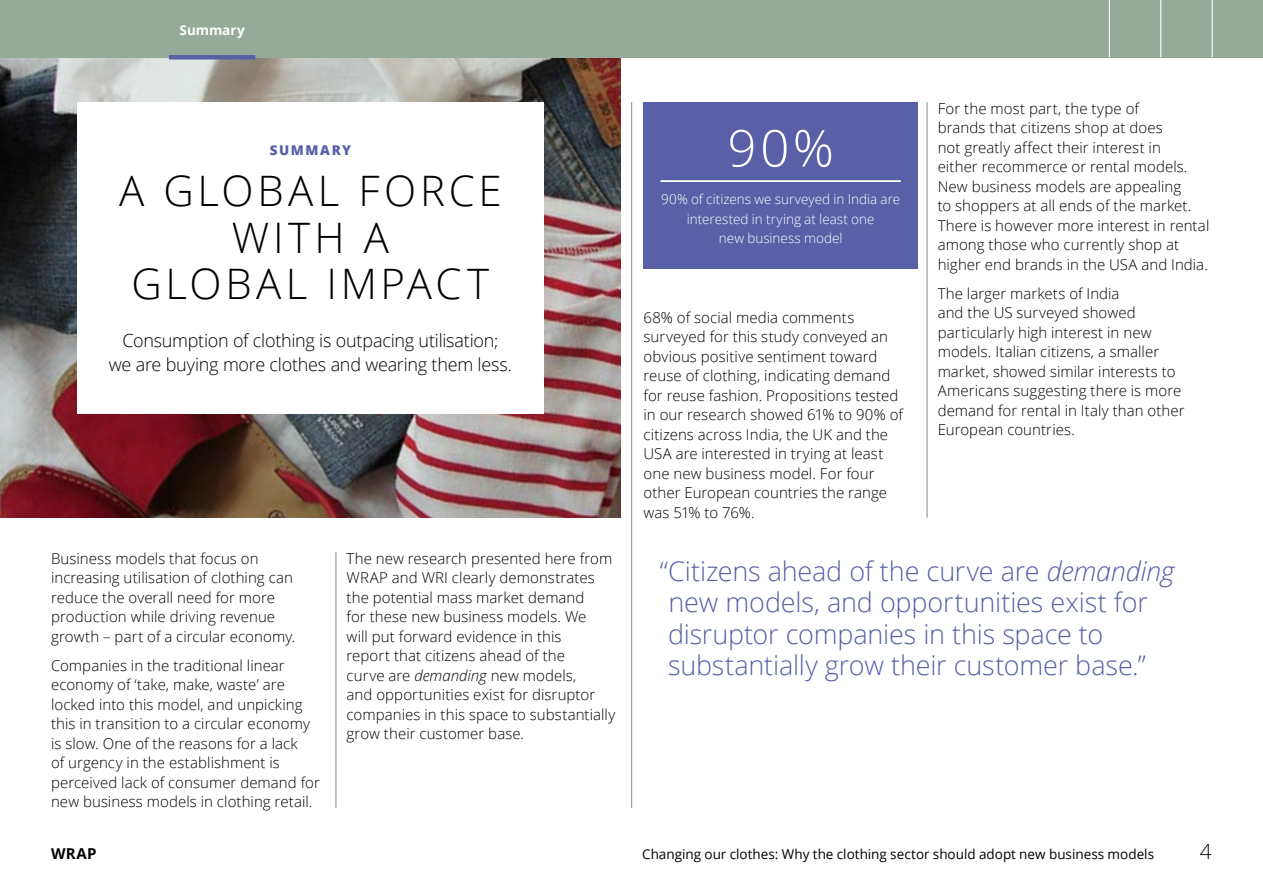
<style>
.page{position:relative;width:1263px;height:893px;background:#fff}
.page>*{position:absolute;margin:0;border:0;box-sizing:border-box;transform-origin:0 0}
.t1{font:300 51px "Open Sans";color:#fff}
.t2{font:300 42px/46.5px "Open Sans";letter-spacing:.09em;color:#000;text-align:center}
.t3{font:300 27px/31.5px "Open Sans";letter-spacing:-.005em;color:#5960a8}
.t4{font:300 21px "Open Sans";color:#000}
.t5{font:300 18px/24px "Open Sans";letter-spacing:-.015em;color:#000;text-align:center}
.t6{font:300 15px/19.5px "Open Sans";letter-spacing:.005em;color:#000}
.t7{font:700 15px "Open Sans";color:#000}
.t8{font:300 13.5px/19.5px "Open Sans";color:#fff;text-align:center}
.t9{font:13.5px "Open Sans";color:#000}
.t10{font:800 13.5px "Open Sans";letter-spacing:.12em;color:#5960a8}
.t11{font:700 13.5px "Open Sans";letter-spacing:-.005em;color:#fff}
.s1{font-style:italic}
</style>
<div class="page">
<img style="left:0;top:57px;width:621px;height:461px">
<div style="left:77px;top:102px;width:467px;height:311px;background:#fff"></div>
<hr style="left:927px;top:102px;width:1px;height:416px;background:#848b8c">
<hr style="left:631px;top:102px;width:1px;height:706px;background:#848b8c">
<hr style="left:336px;top:552px;width:1px;height:256px;background:#848b8c">
<div style="left:643px;top:102px;width:275px;height:167px;background:#5960a8"></div>
<hr style="left:660px;top:180px;width:241px;height:2px;background:#fff">
<div style="left:0;top:0;width:1263px;height:57px;background:#96aa99"></div>
<hr style="left:1160px;top:0;width:1px;height:57px;background:#fff">
<hr style="left:1211px;top:0;width:2px;height:57px;background:#fff">
<hr style="left:1109px;top:0;width:1px;height:57px;background:#fff">
<div style="left:169px;top:55px;width:86px;height:5px;background:#5960a8"></div>
<p class="t11" style="left:180px;top:20px;width:67px">Summary</p>
<p class="t10" style="left:270px;top:140px;width:83px">SUMMARY</p>
<h2 class="t2" style="left:119px;top:167px;width:384px">A GLOBAL FORCE<br>WITH A<br>GLOBAL IMPACT</h2>
<p class="t5" style="left:109px;top:328px;width:405px">Consumption of clothing is outpacing utilisation;<br>we are buying more clothes and wearing them less.</p>
<p class="t6" style="left:51px;top:548px;width:246px">Business models that focus on increasing utilisation of clothing can reduce the overall need for more production while driving revenue growth – part of a circular economy.</p>
<p class="t6" style="left:51px;top:655px;width:270px">Companies in the traditional linear economy of ‘take, make, waste’ are locked into this model, and unpicking this in transition to a circular economy is slow. One of the reasons for a lack<br>of urgency in the establishment is perceived lack of consumer demand for new business models in clothing retail.</p>
<p class="t6" style="left:347px;top:548px;width:270px">The new research presented here from WRAP and WRI clearly demonstrates the potential mass market demand<br>for these new business models. We<br>will put forward evidence in this<br>report that citizens ahead of the<br>curve are <span class="s1">demanding</span> new models,<br>and opportunities exist for disruptor companies in this space to substantially grow their customer base.</p>
<h1 class="t1" style="left:727px;top:113px;width:108px">90%</h1>
<p class="t8" style="left:661px;top:189px;width:240px">90% of citizens we surveyed in India are interested in trying at least one<br>new business model</p>
<p class="t6" style="left:643px;top:307px;width:261px">68% of social media comments surveyed for this study conveyed an obvious positive sentiment toward reuse of clothing, indicating demand for reuse fashion. Propositions tested in our research showed 61% to 90% of citizens across India, the UK and the USA are interested in trying at least one new business model. For four other European countries the range was 51% to 76%.</p>
<p class="t6" style="left:938px;top:98px;width:273px">For the most part, the type of<br>brands that citizens shop at does<br>not greatly affect their interest in<br>either recommerce or rental models.<br>New business models are appealing<br>to shoppers at all ends of the market.<br>There is however more interest in rental among those who currently shop at higher end brands in the USA and India.</p>
<p class="t6" style="left:938px;top:283px;width:248px">The larger markets of India<br>and the US surveyed showed particularly high interest in new models. Italian citizens, a smaller market, showed similar interests to<br>Americans suggesting there is more demand for rental in Italy than other<br>European countries.</p>
<h3 class="t3" style="left:668px;top:555px;width:508px;text-indent:-8px">“Citizens ahead of the curve are <span class="s1">demanding </span>new models, and opportunities exist for disruptor companies in this space to substantially grow their customer base.”</h3>
<p class="t7" style="left:51px;top:843px;width:47px">WRAP</p>
<p class="t9" style="left:642px;top:845px;width:513px">Changing our clothes: Why the clothing sector should adopt new business models</p>
<h3 class="t4" style="left:1200px;top:837px;width:13px">4</h3>
</div>
